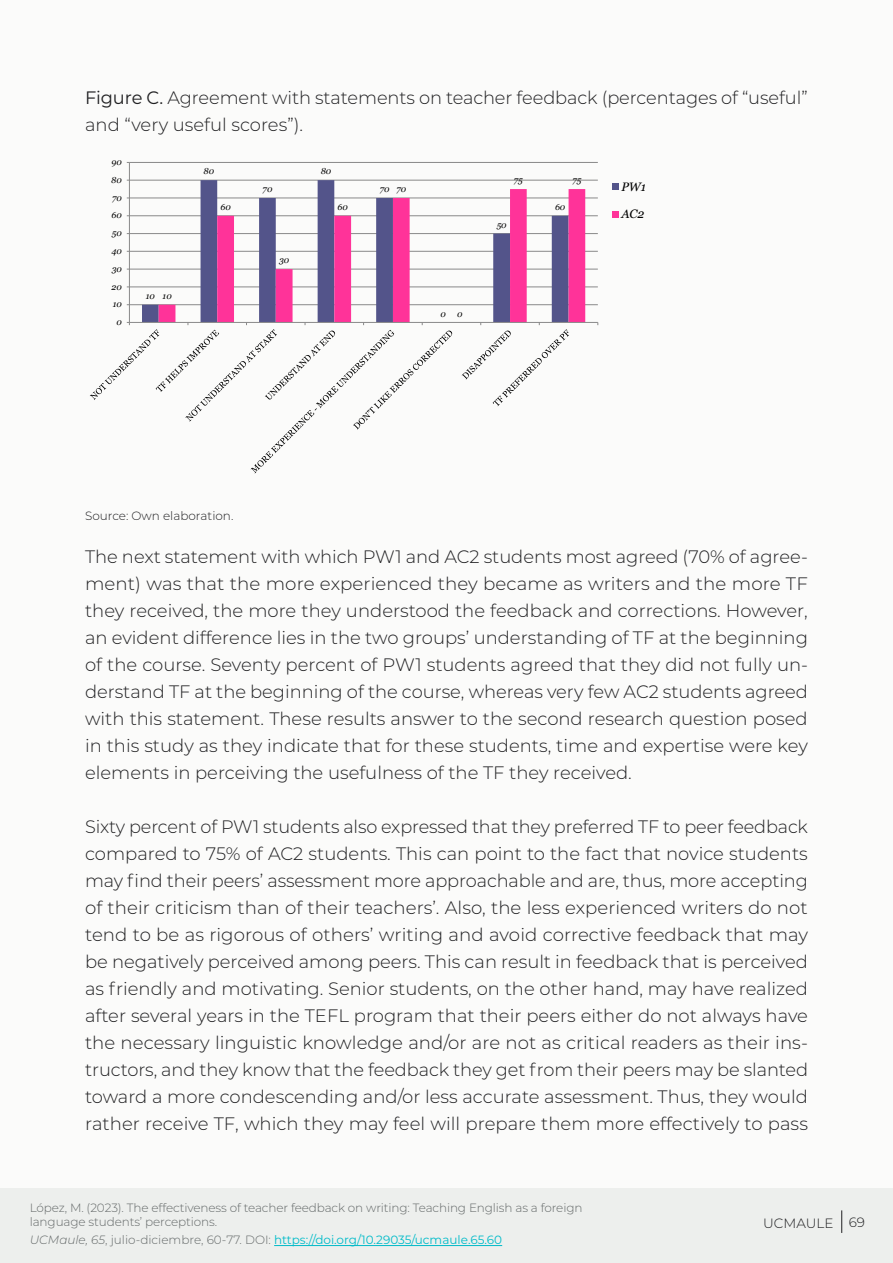
<style>
.page{position:relative;width:893px;height:1263px;background:#fbfbfa}
.page>*{position:absolute;margin:0;border:0;box-sizing:border-box;transform-origin:0 0}
.Cuerpo_F{font:300 18px/27px "Montserrat";color:#202022;text-align:justify}
.t1{font:300 13.5px "Montserrat";color:#202022}
.t2{font:italic 12.3px "Georgia";color:#000}
.t3{font:300 12px/14.4px "Montserrat";letter-spacing:-.01em;color:#646969}
.t4{font:12px "Montserrat";color:#00bbc9}
.Texto_tabla{font:300 12px "Montserrat";color:#202022}
.t5{font:italic 8.7px "Georgia";color:#000}
.s1{font-weight:400}
.s2{font-weight:300;font-style:italic;color:#646969}
.s3{font-weight:300;color:#646969}
</style>
<div class="page">
<div style="left:0;top:1188px;width:893px;height:75px;background:#edefed"></div>
<svg style="left:841px;top:1210px;width:1px;height:23px"></svg>
<hr style="left:274px;top:1245px;width:228px;height:1px;background:#00bbc9">
<hr style="left:129px;top:304px;width:469px;height:1px;background:#898989">
<hr style="left:129px;top:287px;width:469px;height:1px;background:#898989">
<hr style="left:129px;top:269px;width:469px;height:1px;background:#898989">
<hr style="left:129px;top:251px;width:469px;height:1px;background:#898989">
<hr style="left:129px;top:233px;width:469px;height:1px;background:#898989">
<hr style="left:129px;top:215px;width:469px;height:1px;background:#898989">
<hr style="left:129px;top:198px;width:469px;height:1px;background:#898989">
<hr style="left:129px;top:180px;width:469px;height:1px;background:#898989">
<hr style="left:129px;top:162px;width:469px;height:1px;background:#898989">
<svg style="left:142px;top:180px;width:427px;height:142px"></svg>
<svg style="left:159px;top:189px;width:426px;height:133px"></svg>
<hr style="left:129px;top:162px;width:1px;height:160px;background:#898989">
<hr style="left:129px;top:322px;width:469px;height:1px;background:#898989">
<svg style="left:90px;top:322px;width:362px;height:151px"></svg>
<svg style="left:462px;top:323px;width:107px;height:83px"></svg>
<div style="left:612px;top:184px;width:7px;height:6px;background:#53548a"></div>
<div style="left:612px;top:211px;width:7px;height:6px;background:#f39"></div>
<p class="Cuerpo_F" style="left:85px;top:83px;width:724px"><span class="s1">Figure C.</span> Agreement with statements on teacher feedback (percentages of “useful” and “very useful scores”).</p>
<p class="t5" style="left:112px;top:156px;width:12px">90</p>
<p class="t5" style="left:111px;top:174px;width:12px">80</p>
<p class="t5" style="left:112px;top:191px;width:11px">70</p>
<p class="t5" style="left:112px;top:209px;width:12px">60</p>
<p class="t5" style="left:112px;top:227px;width:11px">50</p>
<p class="t5" style="left:112px;top:245px;width:12px">40</p>
<p class="t5" style="left:112px;top:262px;width:12px">30</p>
<p class="t5" style="left:112px;top:280px;width:12px">20</p>
<p class="t5" style="left:113px;top:298px;width:11px">10</p>
<p class="t5" style="left:116px;top:316px;width:7px">0</p>
<p class="t5" style="left:146px;top:289px;width:11px">10</p>
<p class="t5" style="left:163px;top:289px;width:11px">10</p>
<p class="t5" style="left:204px;top:165px;width:12px">80</p>
<p class="t5" style="left:220px;top:201px;width:12px">60</p>
<p class="t5" style="left:263px;top:183px;width:11px">70</p>
<p class="t5" style="left:279px;top:254px;width:12px">30</p>
<p class="t5" style="left:321px;top:165px;width:12px">80</p>
<p class="t5" style="left:338px;top:201px;width:12px">60</p>
<p class="t5" style="left:380px;top:183px;width:11px">70</p>
<p class="t5" style="left:396px;top:183px;width:11px">70</p>
<p class="t5" style="left:440px;top:307px;width:7px">0</p>
<p class="t5" style="left:457px;top:307px;width:7px">0</p>
<p class="t5" style="left:514px;top:174px;width:11px">75</p>
<p class="t5" style="left:572px;top:174px;width:11px">75</p>
<p class="t5" style="left:497px;top:218px;width:11px">50</p>
<p class="t5" style="left:555px;top:201px;width:12px">60</p>
<p class="t2" style="left:621px;top:178px;width:26px">PW1</p>
<p class="t2" style="left:621px;top:205px;width:24px">AC2</p>
<p class="Texto_tabla" style="left:85px;top:508px;width:150px">Source: Own elaboration.</p>
<p class="Cuerpo_F" style="left:85px;top:542px;width:724px">The next statement with which PW1 and AC2 students most agreed (70% of agree&shy;ment) was that the more experienced they became as writers and the more TF they received, the more they understood the feedback and corrections. However, an evident difference lies in the two groups’ understanding of TF at the beginning of the course. Seventy percent of PW1 students agreed that they did not fully un&shy;derstand TF at the beginning of the course, whereas very few AC2 students agreed with this statement. These results answer to the second research question posed in this study as they indicate that for these students, time and expertise were key elements in perceiving the usefulness of the TF they received.</p>
<p class="Cuerpo_F" style="left:85px;top:812px;width:725px">Sixty percent of PW1 students also expressed that they preferred TF to peer feedback compared to 75% of AC2 students. This can point to the fact that novice students may find their peers’ assessment more approachable and are, thus, more accepting of their criticism than of their teachers’. Also, the less experienced writers do not tend to be as rigorous of others’ writing and avoid corrective feedback that may be negatively perceived among peers. This can result in feedback that is perceived as friendly and motivating. Senior students, on the other hand, may have realized after several years in the TEFL program that their peers either do not always have the necessary linguistic knowledge and/or are not as critical readers as their ins&shy;tructors, and they know that the feedback they get from their peers may be slanted toward a more condescending and/or less accurate assessment. Thus, they would rather receive TF, which they may feel will prepare them more effectively to pass</p>
<p class="t3" style="left:30px;top:1200px;width:554px">López, M. (2023). The effectiveness of teacher feedback on writing: Teaching English as a foreign language students’ perceptions.</p>
<p class="t4" style="left:30px;top:1232px;width:474px"><span class="s2">UCMaule, 65</span><span class="s3">, julio-diciembre, 60-77. DOI:</span> https://doi.org/10.29035/ucmaule.65.60</p>
<p class="t1" style="left:763px;top:1214px;width:103px">UCMAULE 69</p>
</div>
